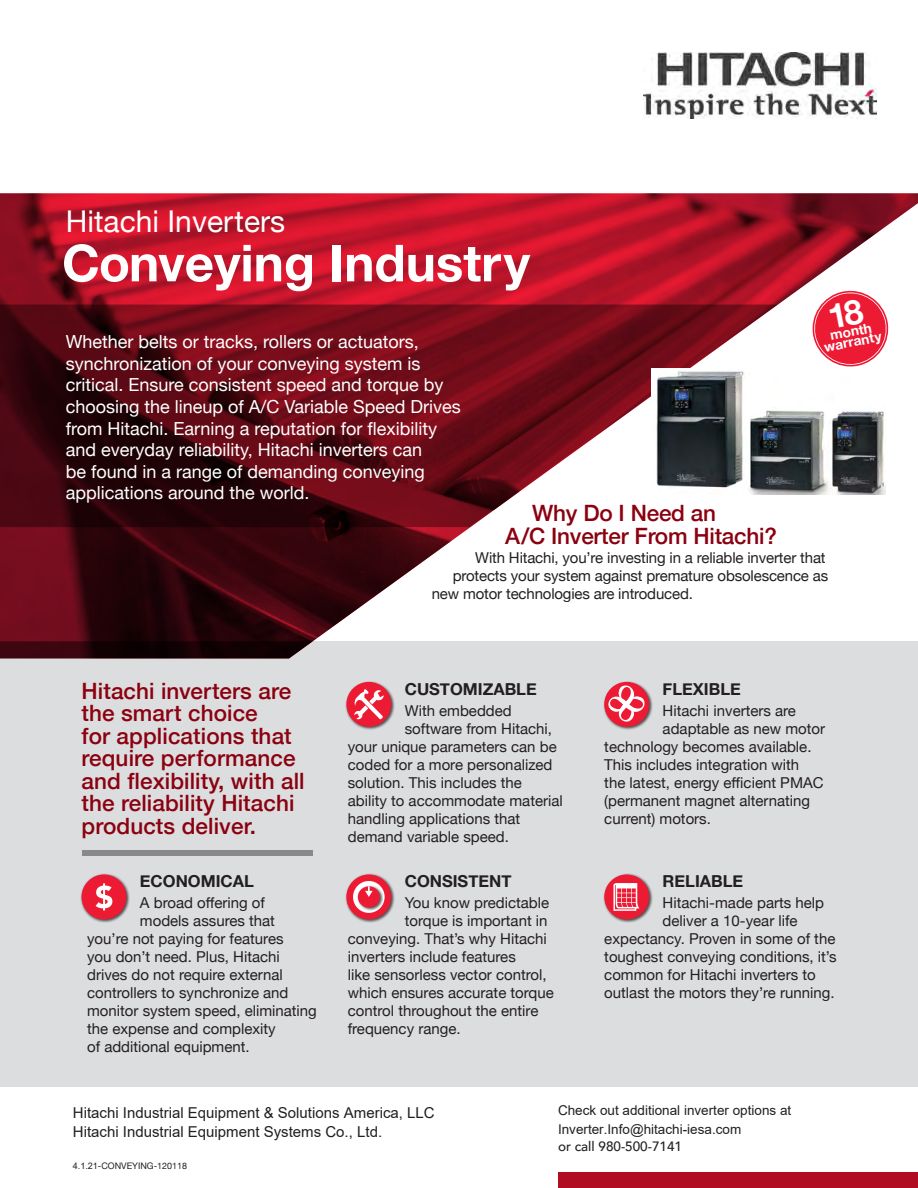
<style>
.page{position:relative;width:918px;height:1188px;background:#fff}
.page>*{position:absolute;margin:0;border:0;box-sizing:border-box;transform-origin:0 0}
.t1{font:700 51px "Helvetica Neue";color:#fff}
.t2{font:30px "Helvetica Neue";color:#fff}
.t3{font:500 22.5px/22.5px "Helvetica Neue";letter-spacing:.005em;color:#8b0110}
.t4{font:18px/21.6px "Helvetica Neue";color:#fff}
.Sub_Head{font:700 16.5px "Helvetica Neue";color:#231f20}
.Body_Copy{font:15px "Helvetica Neue";color:#231f20}
.t5{font:15px/18.8px "Arial";color:#231f20}
.Body_Copy-2{font:700 13.65px/10.4px "Helvetica Neue";color:#fff;text-align:center}
.t6{font:13.5px/18.8px "Arial";color:#231f20}
.t7{font:500 13.5px "Avenir";color:#231f20}
.t8{font:9px "Helvetica Neue";color:#231f20}
.s1{font-family:"Arial"}
</style>
<div class="page">
<div style="left:0;top:641px;width:918px;height:446px;background:#dcdddf"></div>
<img style="left:0;top:193px;width:918px;height:448px">
<svg style="left:0;top:305px;width:778px;height:222px;background:#6e262f"></svg>
<div style="left:603px;top:681px;width:50px;height:49px;background:#231f20;opacity:.75"></div>
<div style="left:604px;top:682px;width:45px;height:45px;background:#ed1a33;border-radius:50%"></div>
<svg style="left:608px;top:685px;width:37px;height:37px"></svg>
<div style="left:80px;top:873px;width:50px;height:50px;background:#231f20;opacity:.75"></div>
<div style="left:82px;top:875px;width:44px;height:44px;background:#ed1a33;border-radius:50%"></div>
<svg style="left:96px;top:883px;width:16px;height:28px"></svg>
<div style="left:345px;top:681px;width:50px;height:49px;background:#231f20;opacity:.75"></div>
<div style="left:346px;top:682px;width:45px;height:45px;background:#ed1a33;border-radius:50%"></div>
<svg style="left:354px;top:689px;width:30px;height:30px"></svg>
<div style="left:345px;top:873px;width:50px;height:50px;background:#231f20;opacity:.75"></div>
<div style="left:346px;top:875px;width:45px;height:44px;background:#ed1a33;border-radius:50%"></div>
<svg style="left:353px;top:881px;width:32px;height:32px"></svg>
<div style="left:357px;top:885px;width:26px;height:26px;background:#231f20;opacity:.75"></div>
<div style="left:358px;top:886px;width:22px;height:22px;background:#ed1a33;border-radius:50%"></div>
<svg style="left:365px;top:886px;width:8px;height:11px"></svg>
<div style="left:603px;top:873px;width:50px;height:50px;background:#231f20;opacity:.75"></div>
<div style="left:604px;top:875px;width:45px;height:44px;background:#ed1a33;border-radius:50%"></div>
<svg style="left:613px;top:883px;width:26px;height:28px"></svg>
<div style="left:82px;top:850px;width:231px;height:6px;background:#88898b"></div>
<svg style="left:0;top:641px;width:313px;height:17px;background:#240a0e"></svg>
<div style="left:558px;top:1173px;width:360px;height:15px;background:#b00c22"></div>
<img style="left:643px;top:52px;width:233px;height:67px">
<img style="left:651px;top:368px;width:235px;height:126px">
<svg style="left:810px;top:288px;width:81px;height:81px"></svg>
<p class="t2" style="left:66px;top:199px;width:221px">Hitachi Inverters</p>
<p class="t1" style="left:62px;top:223px;width:470px">Conveying Industry</p>
<p class="t4" style="left:66px;top:332px;width:397px">Whether belts or tracks, rollers or actuators, synchronization of your conveying system is critical. Ensure consistent speed and torque by choosing the lineup of A/C Variable Speed Drives from Hitachi. Earning a reputation for flexibility and everyday reliability, Hitachi inverters can<br>be found in a range of demanding conveying applications around the world.</p>
<p class="Body_Copy-2" style="left:821px;top:332px;width:60px;rotate:-11deg">month warranty</p>
<p class="t3" style="left:505px;top:500px;width:273px;text-indent:27px">Why Do I Need an<br>A/C Inverter From Hitachi?</p>
<p class="Body_Copy" style="left:475px;top:547px;width:352px">With Hitachi, you’re investing in a reliable inverter that</p>
<p class="Body_Copy" style="left:453px;top:565px;width:377px">protects your system against premature obsolescence as</p>
<p class="Body_Copy" style="left:432px;top:583px;width:263px">new motor technologies are introduced.</p>
<p class="t3" style="left:82px;top:678px;width:225px">Hitachi inverters are the smart choice<br>for applications that require performance and flexibility, with all the reliability Hitachi products deliver.</p>
<p class="Sub_Head" style="left:140px;top:868px;width:115px">ECONOMICAL</p>
<p class="Body_Copy" style="left:140px;top:892px;width:127px">A broad offering of</p>
<p class="Body_Copy" style="left:140px;top:910px;width:137px">models assures that</p>
<p class="Body_Copy" style="left:87px;top:928px;width:198px">you’re not paying for features</p>
<p class="Body_Copy" style="left:87px;top:946px;width:194px">you don’t need. Plus, Hitachi</p>
<p class="Body_Copy" style="left:87px;top:964px;width:197px">drives do not require external</p>
<p class="Body_Copy" style="left:87px;top:982px;width:203px">controllers to synchronize and</p>
<p class="Body_Copy" style="left:87px;top:1000px;width:231px">monitor system speed, eliminating</p>
<p class="Body_Copy" style="left:87px;top:1018px;width:190px">the expense and complexity</p>
<p class="Body_Copy" style="left:87px;top:1036px;width:164px">of additional equipment.</p>
<p class="Sub_Head" style="left:405px;top:676px;width:133px">CUSTOMIZABLE</p>
<p class="Body_Copy" style="left:405px;top:700px;width:108px">With embedded</p>
<p class="Body_Copy" style="left:405px;top:718px;width:149px">software from Hitachi,</p>
<p class="Body_Copy" style="left:348px;top:736px;width:210px">your unique parameters can be</p>
<p class="Body_Copy" style="left:348px;top:754px;width:206px">coded for a more personalized</p>
<p class="Body_Copy" style="left:348px;top:772px;width:176px">solution. This includes the</p>
<p class="Body_Copy" style="left:348px;top:790px;width:217px">ability to accommodate material</p>
<p class="Body_Copy" style="left:348px;top:808px;width:174px">handling applications that</p>
<p class="Body_Copy" style="left:348px;top:826px;width:163px">demand variable speed.</p>
<p class="Sub_Head" style="left:405px;top:868px;width:108px">CONSISTENT</p>
<p class="Body_Copy" style="left:405px;top:892px;width:146px">You know predictable</p>
<p class="Body_Copy" style="left:405px;top:910px;width:144px">torque is important in</p>
<p class="Body_Copy" style="left:348px;top:928px;width:201px">conveying. That’s why Hitachi</p>
<p class="Body_Copy" style="left:348px;top:946px;width:170px">inverters include features</p>
<p class="Body_Copy" style="left:348px;top:964px;width:200px">like sensorless vector control,</p>
<p class="Body_Copy" style="left:348px;top:982px;width:208px">which ensures accurate torque</p>
<p class="Body_Copy" style="left:348px;top:1000px;width:192px">control throughout the entire</p>
<p class="Body_Copy" style="left:348px;top:1018px;width:114px">frequency range.</p>
<p class="Sub_Head" style="left:663px;top:676px;width:80px">FLEXIBLE</p>
<p class="Body_Copy" style="left:663px;top:700px;width:135px">Hitachi inverters are</p>
<p class="Body_Copy" style="left:663px;top:718px;width:164px">adaptable as new motor</p>
<p class="Body_Copy" style="left:604px;top:736px;width:209px">technology becomes available.</p>
<p class="Body_Copy" style="left:604px;top:754px;width:197px">This includes integration with</p>
<p class="Body_Copy" style="left:604px;top:772px;width:221px">the latest, energy efficient PMAC</p>
<p class="Body_Copy" style="left:604px;top:790px;width:207px">(permanent magnet alternating</p>
<p class="Body_Copy" style="left:604px;top:808px;width:108px">current) motors.</p>
<p class="Sub_Head" style="left:663px;top:868px;width:82px">RELIABLE</p>
<p class="Body_Copy" style="left:663px;top:892px;width:163px">Hitachi-made parts help</p>
<p class="Body_Copy" style="left:663px;top:910px;width:136px">deliver a 10-year life</p>
<p class="Body_Copy" style="left:604px;top:928px;width:233px">expectancy. Proven in some of the</p>
<p class="Body_Copy" style="left:604px;top:946px;width:234px">toughest conveying conditions, it’s</p>
<p class="Body_Copy" style="left:604px;top:964px;width:213px">common for Hitachi inverters to</p>
<p class="Body_Copy" style="left:604px;top:982px;width:232px">outlast the motors they’re running.</p>
<p class="t5" style="left:73px;top:1103px;width:363px">Hitachi Industrial Equipment &amp; Solutions America, LLC<br>Hitachi Industrial Equipment Systems Co., Ltd.</p>
<p class="t8" style="left:73px;top:1160px;width:116px"><span class="s1">4.1.21</span>-CONVEYING-120118</p>
<p class="t6" style="left:558px;top:1101px;width:235px">Check out additional inverter options at<br>Inverter.Info@hitachi-iesa.com</p>
<p class="t7" style="left:558px;top:1135px;width:126px">or call 980-500-7141</p>
</div>
